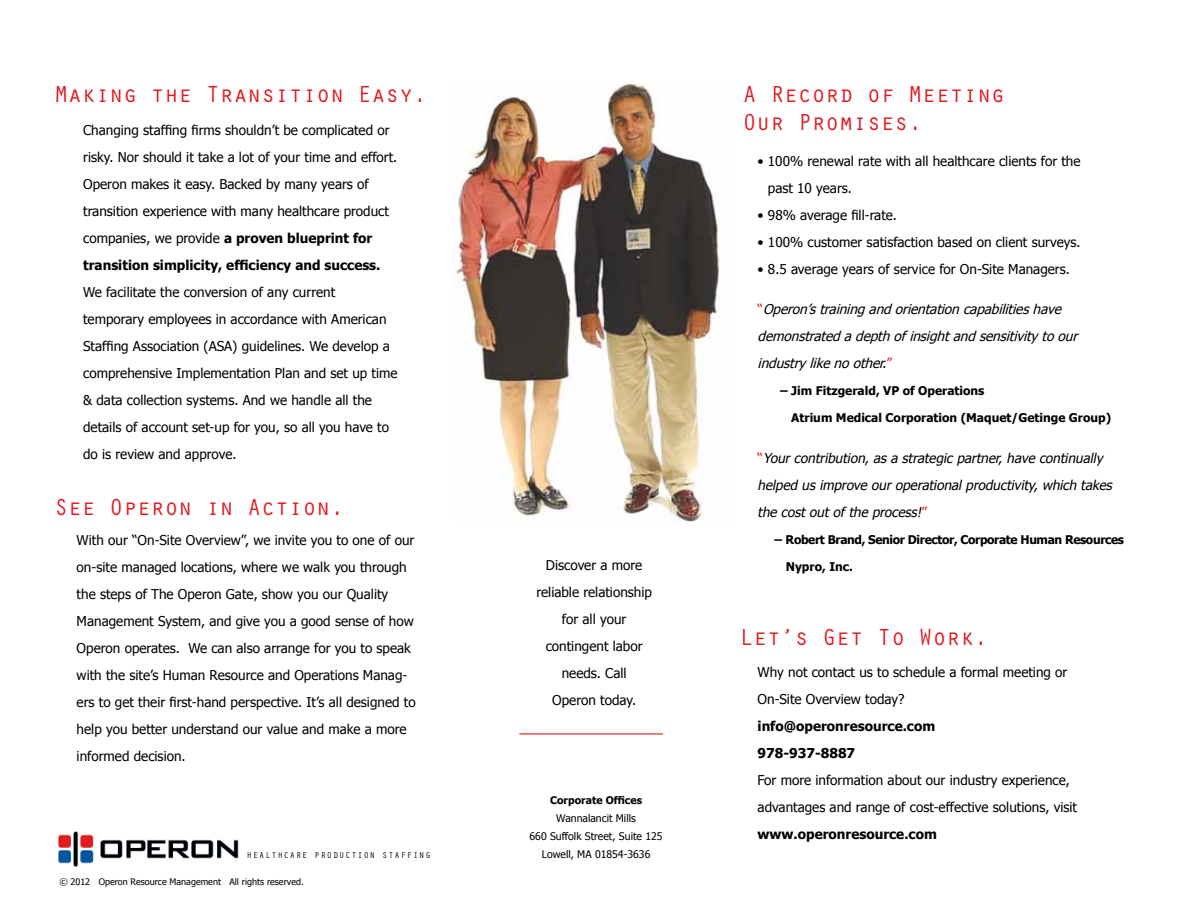
<style>
.page{position:relative;width:1188px;height:918px;background:#fff}
.page>*{position:absolute;margin:0;border:0;box-sizing:border-box;transform-origin:0 0}
.t1{font:24px/28.8px "Orator Std";letter-spacing:-.025em;color:#df1b22}
.t2{font:13.5px/27px "Tahoma";color:#000}
.t3{font:italic 13.5px/27px "Tahoma";color:#000}
.t4{font:700 13.5px/27px "Tahoma";color:#000}
.t5{font:700 12px "Tahoma";color:#000}
.t6{font:700 12px "Tahoma";letter-spacing:-.03em;color:#000}
.t7{font:10.5px/18px "Tahoma";color:#000;text-align:center}
.t8{font:700 10.5px "Tahoma";color:#000}
.t9{font:9px "Tahoma";color:#000}
.t10{font:8.85px "Orator Std";letter-spacing:.1em;color:#000}
.s1{font-weight:700}
.s2{font-style:normal;color:#df1b22}
</style>
<div class="page">
<img style="left:58px;top:831px;width:181px;height:36px">
<hr style="left:519px;top:733px;width:144px;height:2px;background:#df1b22">
<img style="left:454px;top:82px;width:265px;height:440px">
<h1 class="t1" style="left:54px;top:78px;width:375px">Making the Transition Easy.</h1>
<p class="t2" style="left:83px;top:116px;width:316px">Changing staffing firms shouldn’t be complicated or risky. Nor should it take a lot of your time and effort.<br>Operon makes it easy. Backed by many years of transition experience with many healthcare product companies, we provide <span class="s1">a proven blueprint for transition simplicity, efficiency and success.</span></p>
<p class="t2" style="left:83px;top:278px;width:316px">We facilitate the conversion of any current temporary employees in accordance with American Staffing Association (ASA) guidelines. We develop a comprehensive Implementation Plan and set up time &amp; data collection systems. And we handle all the details of account set-up for you, so all you have to do is review and approve.</p>
<h1 class="t1" style="left:54px;top:491px;width:292px">See Operon in Action.</h1>
<p class="t2" style="left:77px;top:526px;width:341px">With our “On-Site Overview”, we invite you to one of our on-site managed locations, where we walk you through the steps of The Operon Gate, show you our Quality Management System, and give you a good sense of how Operon operates. We can also arrange for you to speak with the site’s Human Resource and Operations Manag&shy;ers to get their first-hand perspective. It’s all designed to help you better understand our value and make a more informed decision.</p>
<p class="t10" style="left:247px;top:849px;width:185px">HEALTHCARE PRODUCTION STAFFING</p>
<p class="t9" style="left:59px;top:876px;width:246px">© 2012 Operon Resource Management All rights reserved.</p>
<p class="t2" style="left:536px;top:551px;width:117px;text-align:center">Discover a more reliable relationship for all your contingent labor needs. Call<br>Operon today.</p>
<p class="t8" style="left:550px;top:793px;width:94px">Corporate Offices</p>
<p class="t7" style="left:530px;top:808px;width:135px">Wannalancit Mills<br>660 Suffolk Street, Suite 125<br>Lowell, MA 01854-3636</p>
<h1 class="t1" style="left:742px;top:78px;width:264px">A Record of Meeting<br>Our Promises.</h1>
<p class="t2" style="left:768px;top:147px;width:314px;text-indent:-10px">• 100% renewal rate with all healthcare clients for the past 10 years.</p>
<p class="t2" style="left:758px;top:201px;width:141px">• 98% average fill-rate.</p>
<p class="t2" style="left:758px;top:228px;width:325px">• 100% customer satisfaction based on client surveys.</p>
<p class="t2" style="left:758px;top:255px;width:314px">• 8.5 average years of service for On-Site Managers.</p>
<p class="t3" style="left:758px;top:295px;width:326px"><span class="s2">“</span> Operon’strainingandorientationcapabilitieshave demonstratedadepthofinsightandsensitivity toour industry likenoother.<span class="s2">”</span></p>
<p class="t5" style="left:780px;top:383px;width:206px">– Jim Fitzgerald, VP of Operations</p>
<p class="t5" style="left:791px;top:410px;width:321px">Atrium Medical Corporation (Maquet/Getinge Group)</p>
<p class="t3" style="left:758px;top:444px;width:359px"><span class="s2">“</span> Your contribution, as a strategic partner, have continually helped us improve our operational productivity, which takes the cost out of the process!<span class="s2">”</span></p>
<p class="t6" style="left:774px;top:532px;width:351px">– Robert Brand, Senior Director, Corporate Human Resources</p>
<p class="t5" style="left:786px;top:559px;width:69px">Nypro, Inc.</p>
<h1 class="t1" style="left:739px;top:621px;width:251px">Let’s Get To Work.</h1>
<p class="t2" style="left:758px;top:659px;width:311px">Why not contact us to schedule a formal meeting or<br>On-Site Overview today?</p>
<p class="t4" style="left:758px;top:713px;width:179px">info@operonresource.com<br>978-937-8887</p>
<p class="t2" style="left:758px;top:767px;width:321px">For more information about our industry experience, advantages and range of cost-effective solutions, visit</p>
<p class="t4" style="left:758px;top:821px;width:181px">www.operonresource.com</p>
</div>
